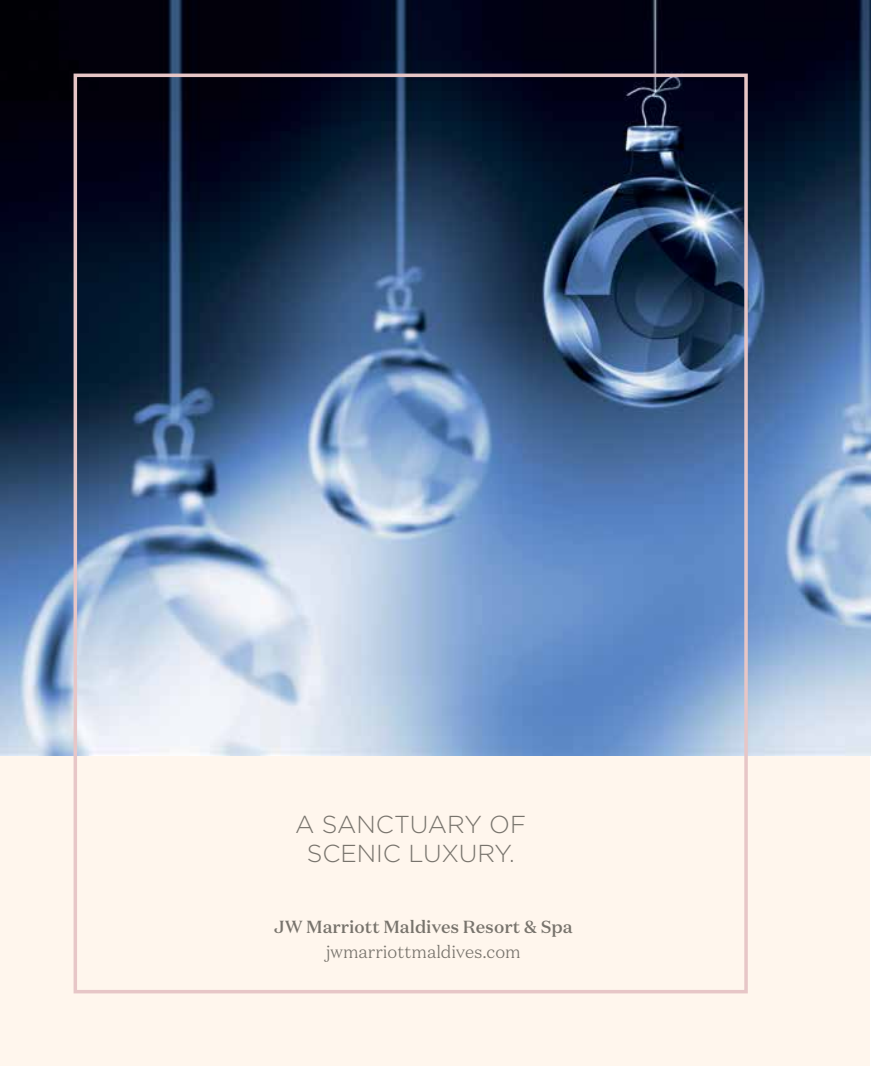
<style>
.page{position:relative;width:871px;height:1067px;background:#fff}
.page>*{position:absolute;margin:0;border:0;box-sizing:border-box;transform-origin:0 0}
.t1{font:300 24.5px/29.4px "Gotham";color:#77736c;text-align:center}
.t2{font:500 17.5px "Domaine Text";color:#77736c}
.t3{font:300 17.5px "Domaine Text";color:#77736c}
</style>
<div class="page">
<div style="left:1px;top:1px;width:869px;height:1065px;background:#fff6ed"></div>
<img style="left:0;top:0;width:870px;height:755px">
<div style="left:74px;top:74px;width:673px;height:919px;border:4px solid #e7c6c7"></div>
<h1 class="t1" style="left:295px;top:808px;width:232px">A SANCTUARY OF<br>SCENIC LUXURY.</h1>
<p class="t2" style="left:274px;top:915px;width:300px">JW Marriott Maldives Resort &amp; Spa</p>
<p class="t3" style="left:326px;top:940px;width:196px">jwmarriottmaldives.com</p>
</div>
